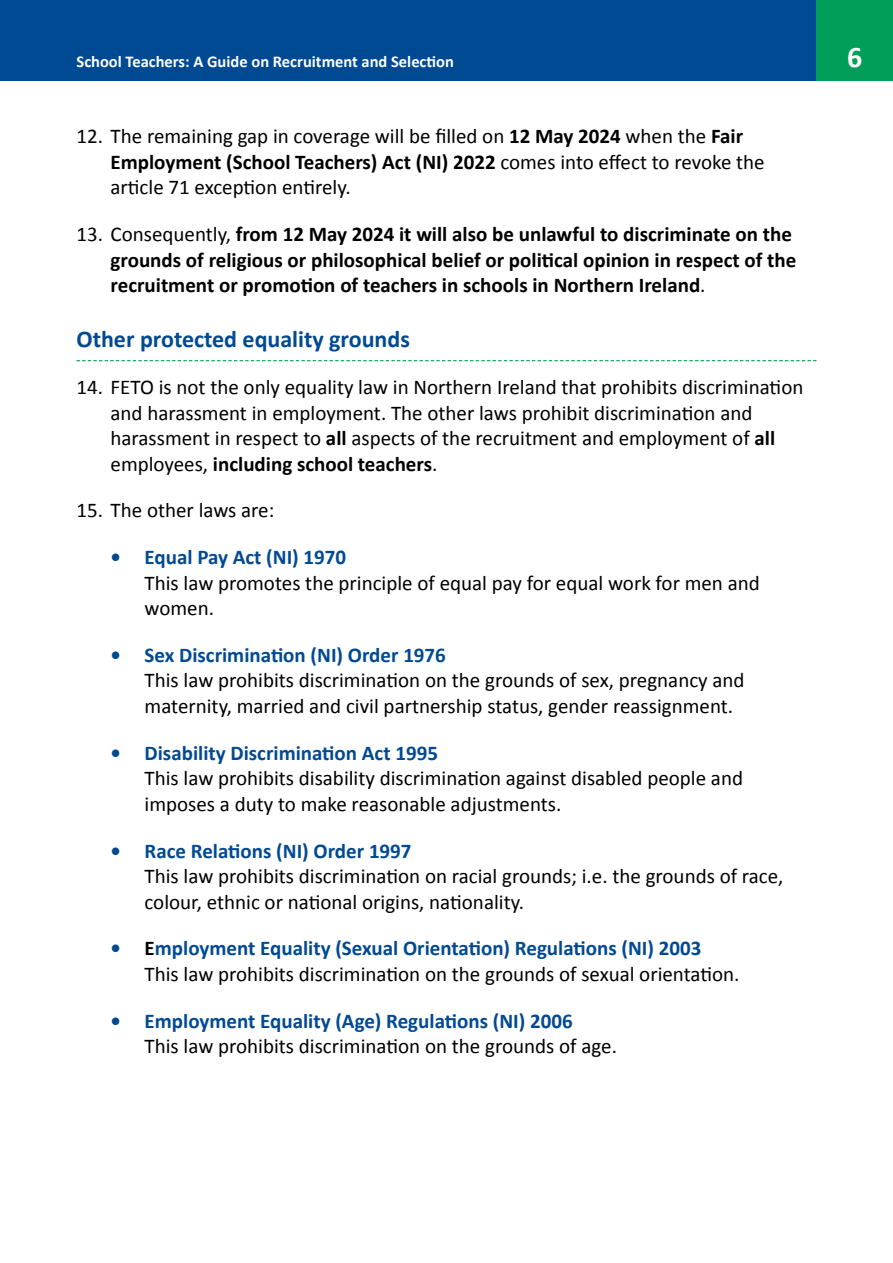
<style>
.page{position:relative;width:893px;height:1263px;background:#fff}
.page>*{position:absolute;margin:0;border:0;box-sizing:border-box;transform-origin:0 0}
.t1{font:700 30px "Calibri";color:#fff}
.H3_-_Subhead_Underlined{font:700 24px "Calibri";color:#004a93}
.P_-_Body_Indented{font:21px/25.5px "Calibri";color:#000}
.P_-_Body_List{font:21px/25.5px "Calibri";color:#000}
.P_-_Bullets_Indented{font:700 21px "Calibri";color:#004a93}
.P_-_Body_List-2{font:700 21px/25.5px "Calibri";color:#000}
.t2{font:700 16.5px "Calibri";color:#fff}
.s1{font-weight:700}
.s2{font-weight:400}
.s3{color:#000}
</style>
<div class="page">
<div style="left:0;top:0;width:816px;height:81px;background:#004a93"></div>
<div style="left:816px;top:0;width:77px;height:81px;background:#009e59"></div>
<svg style="left:77px;top:360px;width:739px;height:1px"></svg>
<p class="t2" style="left:77px;top:50px;width:379px">School Teachers: A Guide on Recruitment and Selection</p>
<h1 class="t1" style="left:847px;top:36px;width:17px">6</h1>
<p class="P_-_Body_List" style="left:111px;top:123px;width:656px;text-indent:-34px">12. The remaining gap in coverage will be filled on <span class="s1">12 May 2024</span> when the <span class="s1">Fair<br>Employment (School Teachers) Act (NI) 2022</span> comes into effect to revoke the article 71 exception entirely.</p>
<p class="P_-_Body_List-2" style="left:111px;top:221px;width:687px;text-indent:-34px"><span class="s2">13. Consequently,</span> from 12 May 2024 it will also be unlawful to discriminate on the grounds of religious or philosophical belief or political opinion in respect of the recruitment or promotion of teachers in schools in Northern Ireland<span class="s2">.</span></p>
<h3 class="H3_-_Subhead_Underlined" style="left:77px;top:322px;width:335px">Other protected equality grounds</h3>
<p class="P_-_Body_List" style="left:111px;top:374px;width:694px;text-indent:-34px">14. FETO is not the only equality law in Northern Ireland that prohibits discrimination and harassment in employment. The other laws prohibit discrimination and harassment in respect to <span class="s1">all</span> aspects of the recruitment and employment of <span class="s1">all </span>employees, <span class="s1">including school teachers</span>.</p>
<p class="P_-_Body_List" style="left:77px;top:497px;width:199px">15. The other laws are:</p>
<p class="P_-_Bullets_Indented" style="left:111px;top:542px;width:237px">• Equal Pay Act (NI) 1970</p>
<p class="P_-_Body_Indented" style="left:145px;top:569px;width:617px">This law promotes the principle of equal pay for equal work for men and women.</p>
<p class="P_-_Bullets_Indented" style="left:111px;top:640px;width:337px">• Sex Discrimination (NI) Order 1976</p>
<p class="P_-_Body_Indented" style="left:145px;top:667px;width:602px">This law prohibits discrimination on the grounds of sex, pregnancy and maternity, married and civil partnership status, gender reassignment.</p>
<p class="P_-_Bullets_Indented" style="left:111px;top:738px;width:329px">• Disability Discrimination Act 1995</p>
<p class="P_-_Body_Indented" style="left:145px;top:765px;width:600px">This law prohibits disability discrimination against disabled people and imposes a duty to make reasonable adjustments.</p>
<p class="P_-_Bullets_Indented" style="left:111px;top:836px;width:303px">• Race Relations (NI) Order 1997</p>
<p class="P_-_Body_Indented" style="left:145px;top:863px;width:640px">This law prohibits discrimination on racial grounds; i.e. the grounds of race, colour, ethnic or national origins, nationality.</p>
<p class="P_-_Bullets_Indented" style="left:111px;top:933px;width:592px">• <span class="s3">E</span>mployment Equality (Sexual Orientation) Regulations (NI) 2003</p>
<p class="P_-_Body_Indented" style="left:145px;top:960px;width:596px">This law prohibits discrimination on the grounds of sexual orientation.</p>
<p class="P_-_Bullets_Indented" style="left:111px;top:1006px;width:464px">• Employment Equality (Age) Regulations (NI) 2006</p>
<p class="P_-_Body_Indented" style="left:145px;top:1033px;width:474px">This law prohibits discrimination on the grounds of age.</p>
</div>
